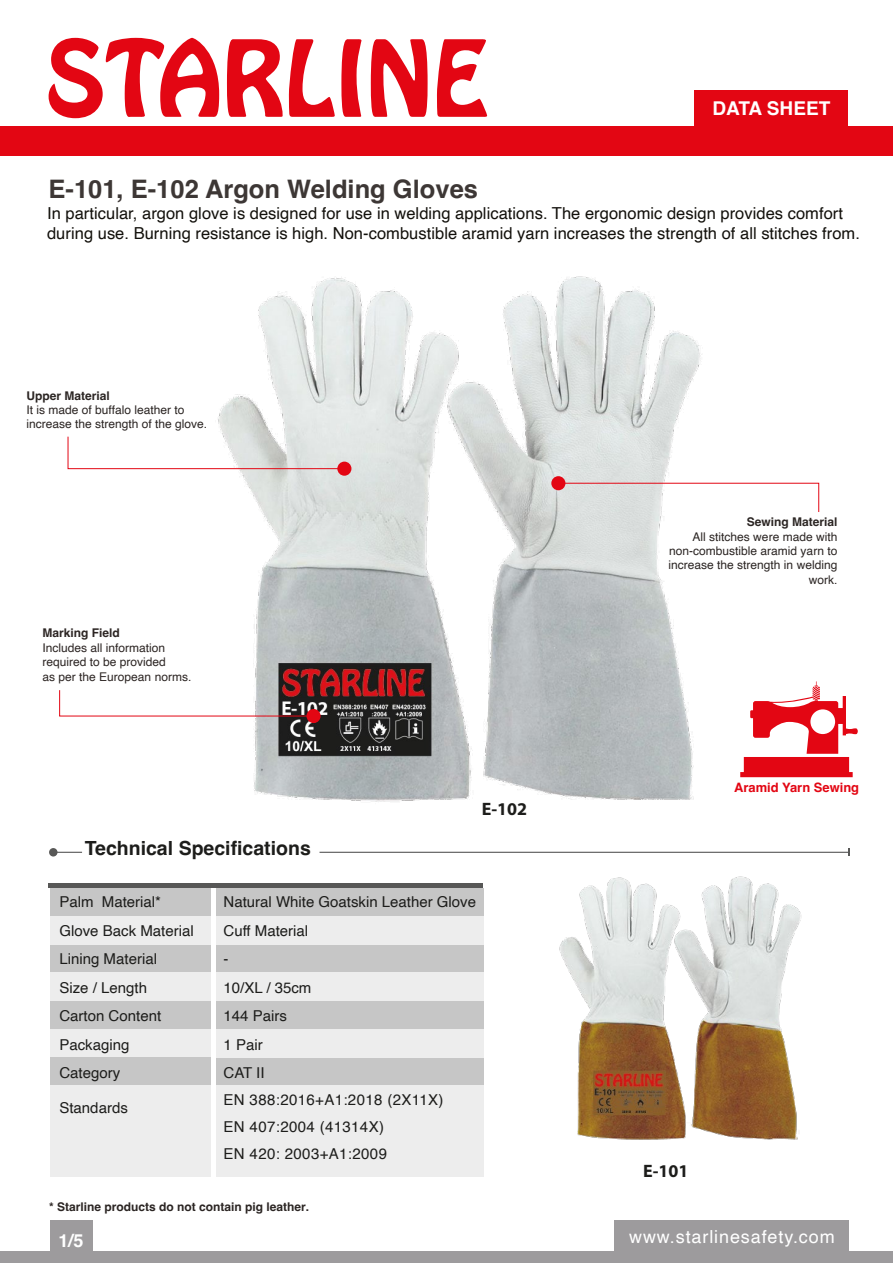
<style>
.page{position:relative;width:893px;height:1263px;background:#fff}
.page>*{position:absolute;margin:0;border:0;box-sizing:border-box;transform-origin:0 0}
.t1{font:700 25.5px "Helvetica";color:#3d3735}
.t2{font:700 19.5px "Helvetica";color:#1d1d1b}
.t3{font:700 19.05px "Helvetica";color:#fff}
.t4{font:18px "Helvetica";letter-spacing:.05em;color:#fff}
.t5{font:700 18px "Myriad Pro";color:#1d1d1b}
.t6{font:700 18px "Helvetica";color:#fff}
.t7{font:16.5px/19.8px "Helvetica";letter-spacing:.005em;color:#12100b}
.t8{font:15px/28.5px "Helvetica";color:#1d1d1b}
.t9{font:15px/27px "Helvetica";letter-spacing:.025em;color:#1d1d1b}
.t10{font:700 12.9px "Helvetica";color:#e30613}
.t11{font:12px/14.4px "Helvetica";color:#2b2523}
.t12{font:700 12px "Helvetica";color:#2b2523}
.t13{font:12px/14.4px "Helvetica";color:#2c2523}
.t14{font:700 12px "Helvetica";color:#2c2523}
.s1{color:#2c2523}
</style>
<div class="page">
<img style="left:209px;top:276px;width:493px;height:526px">
<img style="left:559px;top:876px;width:243px;height:264px">
<div style="left:694px;top:90px;width:154px;height:42px;background:#e30613"></div>
<div style="left:0;top:126px;width:893px;height:29px;background:#e30613"></div>
<svg style="left:49px;top:38px;width:170px;height:81px"></svg>
<svg style="left:227px;top:39px;width:108px;height:78px"></svg>
<svg style="left:341px;top:39px;width:20px;height:78px"></svg>
<svg style="left:371px;top:39px;width:57px;height:78px"></svg>
<svg style="left:437px;top:39px;width:50px;height:78px"></svg>
<div style="left:0;top:1251px;width:893px;height:12px;background:#9d9b9d"></div>
<div style="left:614px;top:1220px;width:234px;height:43px;background:#9d9b9d"></div>
<div style="left:50px;top:1220px;width:43px;height:43px;background:#9d9b9d"></div>
<svg style="left:67px;top:436px;width:278px;height:33px"></svg>
<div style="left:337px;top:462px;width:14px;height:14px;background:#e30613;border-radius:50%"></div>
<svg style="left:59px;top:689px;width:256px;height:28px"></svg>
<div style="left:306px;top:709px;width:15px;height:14px;background:#e30613;border-radius:50%"></div>
<svg style="left:557px;top:482px;width:262px;height:31px"></svg>
<div style="left:551px;top:476px;width:14px;height:14px;background:#e30613;border-radius:50%"></div>
<svg style="left:58px;top:852px;width:24px;height:1px"></svg>
<div style="left:49px;top:848px;width:9px;height:8px;background:#585857;border-radius:50%"></div>
<hr style="left:320px;top:852px;width:529px;height:1px;background:#585857">
<svg style="left:848px;top:849px;width:2px;height:7px"></svg>
<div style="left:50px;top:888px;width:160px;height:28px;background:#c6c6c6"></div>
<div style="left:50px;top:945px;width:160px;height:28px;background:#c6c6c6"></div>
<div style="left:50px;top:1001px;width:160px;height:28px;background:#c6c6c6"></div>
<div style="left:50px;top:916px;width:160px;height:29px;background:#ededed"></div>
<div style="left:50px;top:973px;width:160px;height:28px;background:#ededed"></div>
<div style="left:50px;top:1029px;width:160px;height:28px;background:#ededed"></div>
<div style="left:50px;top:1057px;width:160px;height:28px;background:#c6c6c6"></div>
<div style="left:50px;top:1085px;width:160px;height:92px;background:#ededed"></div>
<div style="left:216px;top:888px;width:267px;height:28px;background:#c6c6c6"></div>
<div style="left:216px;top:945px;width:267px;height:28px;background:#c6c6c6"></div>
<div style="left:216px;top:1001px;width:267px;height:28px;background:#c6c6c6"></div>
<div style="left:216px;top:916px;width:267px;height:29px;background:#ededed"></div>
<div style="left:216px;top:973px;width:267px;height:28px;background:#ededed"></div>
<div style="left:216px;top:1057px;width:267px;height:28px;background:#c6c6c6"></div>
<div style="left:216px;top:1029px;width:267px;height:28px;background:#ededed"></div>
<div style="left:216px;top:1085px;width:267px;height:92px;background:#ededed"></div>
<div style="left:49px;top:883px;width:434px;height:5px;background:#575756"></div>
<svg style="left:740px;top:681px;width:118px;height:96px"></svg>
<h1 class="t1" style="left:49px;top:173px;width:431px">E-101, E-102 Argon Welding Gloves</h1>
<p class="t3" style="left:712px;top:97px;width:119px">DATA SHEET</p>
<p class="t7" style="left:47px;top:204px;width:814px">In particular, argon glove is designed for use in welding applications. The ergonomic design provides comfort during use. Burning resistance is high. Non-combustible aramid yarn increases the strength of all stitches from.</p>
<p class="t12" style="left:27px;top:388px;width:85px">Upper Material</p>
<p class="t11" style="left:27px;top:403px;width:182px">It is made of buffalo leather to increase the strength of the glove.</p>
<p class="t14" style="left:43px;top:626px;width:79px">Marking Field</p>
<p class="t13" style="left:43px;top:641px;width:150px">Includes all information required to be provided<br>as per the European norms.</p>
<p class="t2" style="left:85px;top:837px;width:228px">Technical Specifications</p>
<p class="t5" style="left:482px;top:797px;width:47px">E-102</p>
<p class="t8" style="left:59px;top:888px;width:136px">Palm Material*<br>Glove Back Material<br>Lining Material<br>Size / Length<br>Carton Content<br>Packaging<br>Category</p>
<p class="t8" style="left:59px;top:1094px;width:70px">Standards</p>
<p class="t8" style="left:224px;top:888px;width:254px">Natural White Goatskin Leather Glove<br>Cuff Material<br>-<br>10/XL / 35cm<br>144 Pairs<br>1 Pair<br>CAT II</p>
<p class="t9" style="left:224px;top:1087px;width:222px">EN 388:2016+A1:2018 (2X11X)<br>EN 407:2004 (41314X)<br>EN 420: 2003+A1:2009</p>
<p class="t12" style="left:49px;top:1199px;width:262px"><span class="s1">*</span> Starline products do not contain pig leather.</p>
<p class="t12" style="left:747px;top:515px;width:92px">Sewing Material</p>
<p class="t11" style="left:669px;top:530px;width:170px;text-align:right">All stitches were made with non-combustible aramid yarn to increase the strength in welding work.</p>
<p class="t10" style="left:734px;top:780px;width:126px">Aramid Yarn Sewing</p>
<p class="t5" style="left:643px;top:1159px;width:47px">E-101</p>
<p class="t6" style="left:59px;top:1230px;width:27px">1/5</p>
<p class="t4" style="left:629px;top:1223px;width:207px">www.starlinesafety.com</p>
</div>
